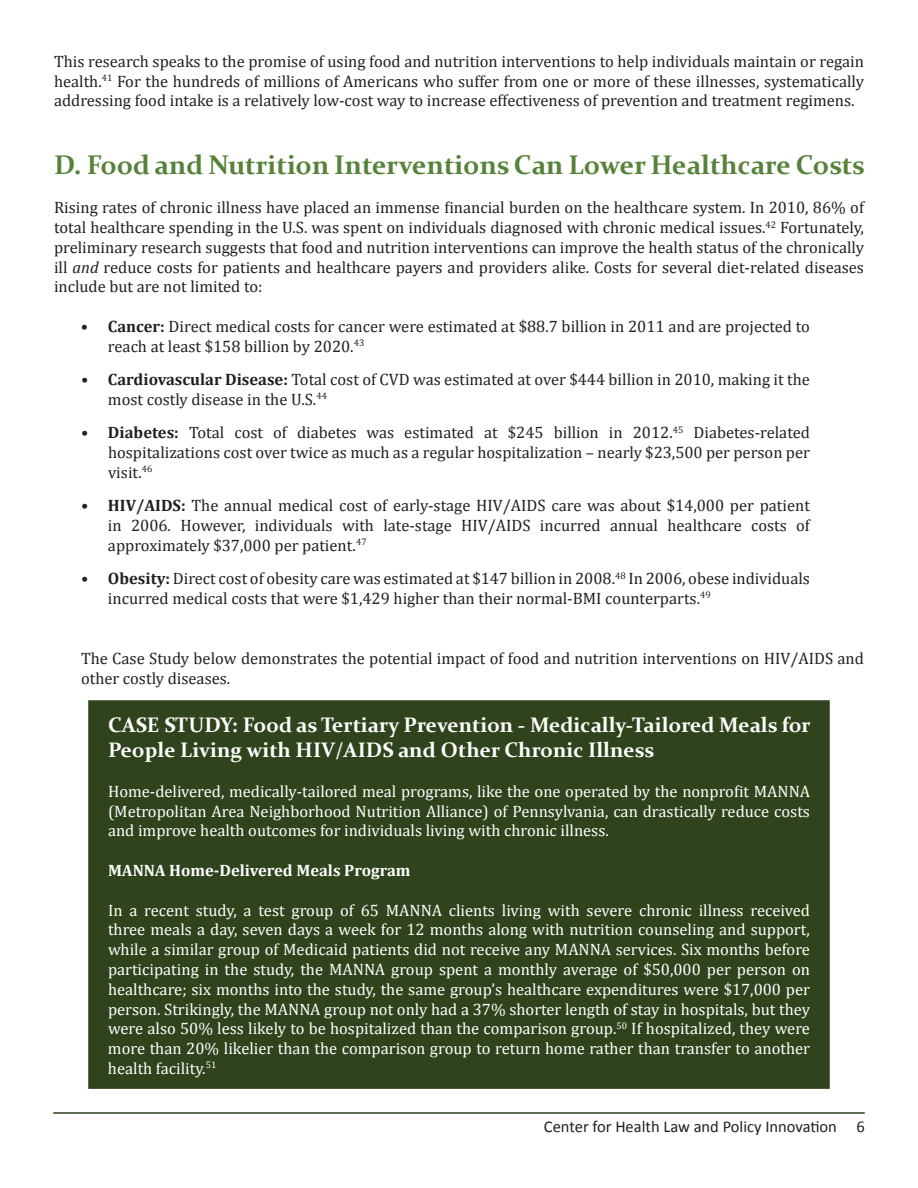
<style>
.page{position:relative;width:918px;height:1188px;background:#fff}
.page>*{position:absolute;margin:0;border:0;box-sizing:border-box;transform-origin:0 0}
.t1{font:700 27px "Constantia";color:#57823a}
.t2{font:700 21px/25.2px "Constantia";color:#fff}
.t3{font:16.5px/19.8px "Cambria";color:#231f20;text-align:justify}
.t4{font:16.5px/19.8px "Cambria";color:#fff;text-align:justify}
.t5{font:16.5px "Calibri";color:#231f20}
.t6{font:700 16.5px "Cambria";color:#fff}
.s1{font-style:italic}
.s2{font-weight:700}
</style>
<div class="page">
<hr style="left:53px;top:1112px;width:812px;height:2px;background:#2f431c">
<div style="left:87px;top:699px;width:744px;height:391px;background:#2f431c;border:2px solid #fff"></div>
<p class="t3" style="left:54px;top:51px;width:812px">This research speaks to the promise of using food and nutrition interventions to help individuals maintain or regain health.<sup>41</sup> For the hundreds of millions of Americans who suffer from one or more of these illnesses, systematically addressing food intake is a relatively low-cost way to increase effectiveness of prevention and treatment regimens.</p>
<h1 class="t1" style="left:54px;top:146px;width:812px">D. Food and Nutrition Interventions Can Lower Healthcare Costs</h1>
<p class="t3" style="left:54px;top:198px;width:812px">Rising rates of chronic illness have placed an immense financial burden on the healthcare system. In 2010, 86% of total healthcare spending in the U.S. was spent on individuals diagnosed with chronic medical issues.<sup>42</sup> Fortunately, preliminary research suggests that food and nutrition interventions can improve the health status of the chronically ill <span class="s1">and</span> reduce costs for patients and healthcare payers and providers alike. Costs for several diet-related diseases include but are not limited to:</p>
<p class="t3" style="left:108px;top:316px;width:704px;text-indent:-27px"><span class="s2">• Cancer:</span> Direct medical costs for cancer were estimated at $88.7 billion in 2011 and are projected to reach at least $158 billion by 2020.<sup>43</sup></p>
<p class="t3" style="left:108px;top:370px;width:704px;text-indent:-27px"><span class="s2">• Cardiovascular Disease:</span> Total cost of CVD was estimated at over $444 billion in 2010, making it the most costly disease in the U.S.<sup>44</sup></p>
<p class="t3" style="left:108px;top:423px;width:704px;text-indent:-27px"><span class="s2">• Diabetes:</span> Total cost of diabetes was estimated at $245 billion in 2012.<sup>45</sup> Diabetes-related hospitalizations cost over twice as much as a regular hospitalization – nearly $23,500 per person per visit.<sup>46</sup></p>
<p class="t3" style="left:108px;top:496px;width:703px;text-indent:-27px"><span class="s2">• HIV/AIDS:</span> The annual medical cost of early-stage HIV/AIDS care was about $14,000 per patient in 2006. However, individuals with late-stage HIV/AIDS incurred annual healthcare costs of approximately $37,000 per patient.<sup>47</sup></p>
<p class="t3" style="left:108px;top:568px;width:703px;text-indent:-27px"><span class="s2">• Obesity:</span> Direct cost of obesity care was estimated at $147 billion in 2008.<sup>48</sup> In 2006, obese individuals incurred medical costs that were $1,429 higher than their normal-BMI counterparts.<sup>49</sup></p>
<p class="t3" style="left:81px;top:649px;width:784px">The Case Study below demonstrates the potential impact of food and nutrition interventions on HIV/AIDS and other costly diseases.</p>
<p class="t2" style="left:108px;top:711px;width:704px">CASE STUDY: Food as Tertiary Prevention - Medically-Tailored Meals for<br>People Living with HIV/AIDS and Other Chronic Illness</p>
<p class="t4" style="left:108px;top:781px;width:704px">Home-delivered, medically-tailored meal programs, like the one operated by the nonprofit MANNA (Metropolitan Area Neighborhood Nutrition Alliance) of Pennsylvania, can drastically reduce costs and improve health outcomes for individuals living with chronic illness.</p>
<p class="t6" style="left:108px;top:859px;width:304px">MANNA Home-Delivered Meals Program</p>
<p class="t4" style="left:108px;top:900px;width:704px">In a recent study, a test group of 65 MANNA clients living with severe chronic illness received three meals a day, seven days a week for 12 months along with nutrition counseling and support, while a similar group of Medicaid patients did not receive any MANNA services. Six months before participating in the study, the MANNA group spent a monthly average of $50,000 per person on healthcare; six months into the study, the same group’s healthcare expenditures were $17,000 per person. Strikingly, the MANNA group not only had a 37% shorter length of stay in hospitals, but they were also 50% less likely to be hospitalized than the comparison group.<sup>50</sup> If hospitalized, they were more than 20% likelier than the comparison group to return home rather than transfer to another health facility.<sup>51</sup></p>
<p class="t5" style="left:544px;top:1116px;width:295px">Center for Health Law and Policy Innovation</p>
<p class="t5" style="left:856px;top:1116px;width:10px">6</p>
</div>
